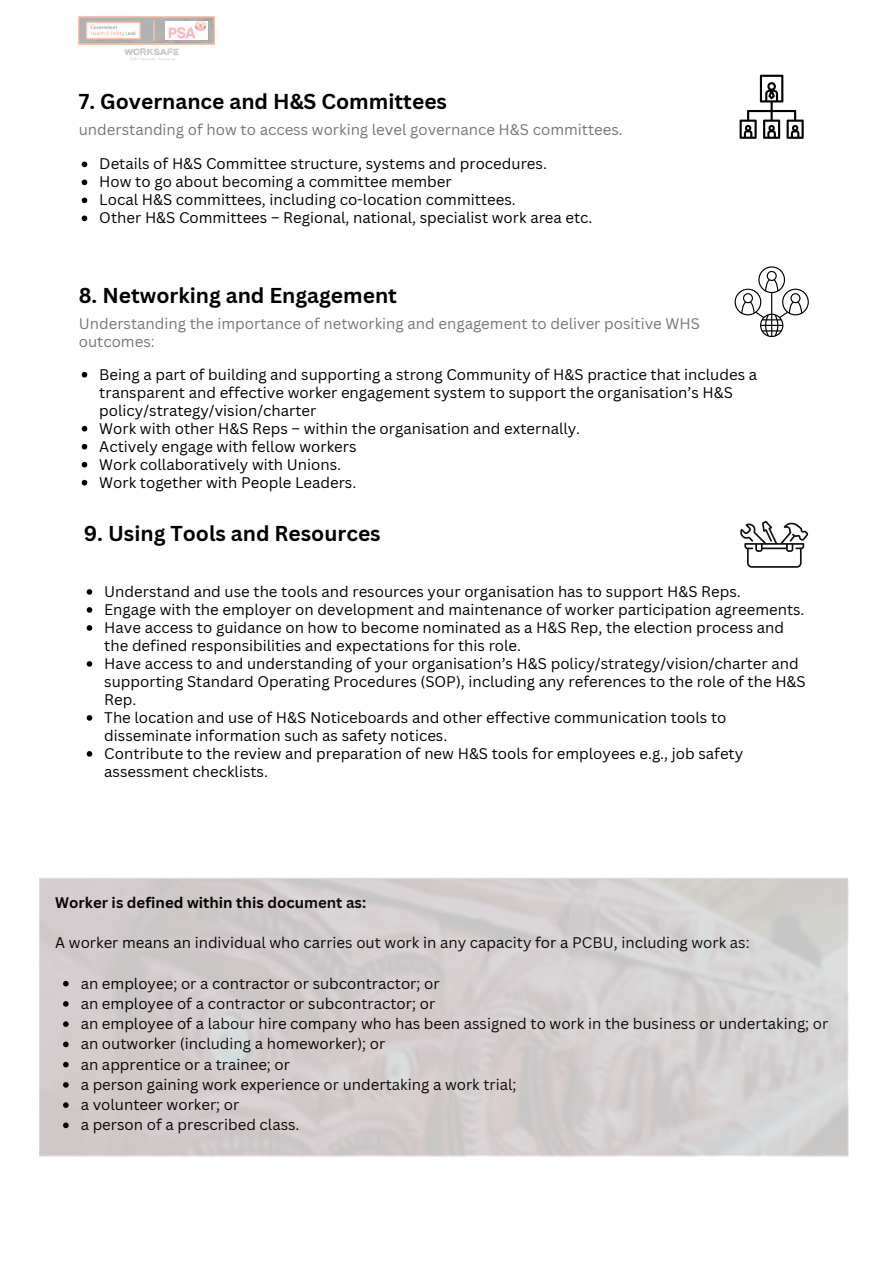
<style>
.page{position:relative;width:893px;height:1264px;background:#fff}
.page>*{position:absolute;margin:0;border:0;box-sizing:border-box;transform-origin:0 0}
.t1{font:700 21px "Canva Sans";color:#000}
.t2{font:15px/18px "Canva Sans";color:#000}
.t3{font:15px/18px "Canva Sans";color:#767676}
.t4{font:700 15px "Canva Sans";color:#000}
</style>
<div class="page">
<svg style="left:82px;top:161px;width:5px;height:6px"></svg>
<svg style="left:82px;top:179px;width:5px;height:6px"></svg>
<svg style="left:82px;top:197px;width:5px;height:6px"></svg>
<svg style="left:82px;top:215px;width:5px;height:6px"></svg>
<svg style="left:739px;top:75px;width:64px;height:64px"></svg>
<svg style="left:734px;top:266px;width:74px;height:71px"></svg>
<hr style="left:39px;top:877px;width:808px;height:3px;background:#dbdbdb">
<svg style="left:82px;top:372px;width:5px;height:5px"></svg>
<svg style="left:82px;top:426px;width:5px;height:5px"></svg>
<svg style="left:82px;top:444px;width:5px;height:5px"></svg>
<svg style="left:82px;top:462px;width:5px;height:5px"></svg>
<svg style="left:82px;top:480px;width:5px;height:5px"></svg>
<img style="left:39px;top:879px;width:809px;height:277px">
<svg style="left:740px;top:520px;width:68px;height:47px"></svg>
<svg style="left:87px;top:589px;width:5px;height:5px"></svg>
<svg style="left:87px;top:607px;width:5px;height:5px"></svg>
<svg style="left:87px;top:625px;width:5px;height:5px"></svg>
<svg style="left:87px;top:661px;width:5px;height:5px"></svg>
<svg style="left:87px;top:715px;width:5px;height:5px"></svg>
<svg style="left:87px;top:751px;width:5px;height:5px"></svg>
<img style="left:79px;top:17px;width:135px;height:27px">
<img style="left:124px;top:48px;width:55px;height:13px">
<img style="left:166px;top:21px;width:41px;height:19px">
<h1 class="t1" style="left:79px;top:86px;width:370px">7. Governance and H&amp;S Committees</h1>
<p class="t3" style="left:79px;top:120px;width:545px">understanding of how to access working level governance H&amp;S committees.</p>
<p class="t2" style="left:99px;top:155px;width:494px">Details of H&amp;S Committee structure, systems and procedures.<br>How to go about becoming a committee member<br>Local H&amp;S committees, including co-location committees.<br>Other H&amp;S Committees – Regional, national, specialist work area etc.</p>
<h1 class="t1" style="left:79px;top:281px;width:320px">8. Networking and Engagement</h1>
<p class="t3" style="left:79px;top:314px;width:622px">Understanding the importance of networking and engagement to deliver positive WHS outcomes:</p>
<p class="t2" style="left:99px;top:365px;width:659px">Being a part of building and supporting a strong Community of H&amp;S practice that includes a transparent and effective worker engagement system to support the organisation’s H&amp;S policy/strategy/vision/charter<br>Work with other H&amp;S Reps – within the organisation and externally.<br>Actively engage with fellow workers<br>Work collaboratively with Unions.<br>Work together with People Leaders.</p>
<h1 class="t1" style="left:84px;top:518px;width:298px">9. Using Tools and Resources</h1>
<p class="t2" style="left:104px;top:582px;width:703px">Understand and use the tools and resources your organisation has to support H&amp;S Reps.<br>Engage with the employer on development and maintenance of worker participation agreements.<br>Have access to guidance on how to become nominated as a H&amp;S Rep, the election process and the defined responsibilities and expectations for this role.<br>Have access to and understanding of your organisation’s H&amp;S policy/strategy/vision/charter and supporting Standard Operating Procedures (SOP), including any references to the role of the H&amp;S Rep.<br>The location and use of H&amp;S Noticeboards and other effective communication tools to disseminate information such as safety notices.<br>Contribute to the review and preparation of new H&amp;S tools for employees e.g., job safety assessment checklists.</p>
<p class="t4" style="left:55px;top:891px;width:312px">Worker is defined within this document as:</p>
<p class="t2" style="left:55px;top:933px;width:696px">A worker means an individual who carries out work in any capacity for a PCBU, including work as:</p>
<p class="t2" style="left:81px;top:972px;width:749px;line-height:20.2px">an employee; or a contractor or subcontractor; or<br>an employee of a contractor or subcontractor; or<br>an employee of a labour hire company who has been assigned to work in the business or undertaking; or an outworker (including a homeworker); or<br>an apprentice or a trainee; or<br>a person gaining work experience or undertaking a work trial;<br>a volunteer worker; or<br>a person of a prescribed class.</p>
</div>
